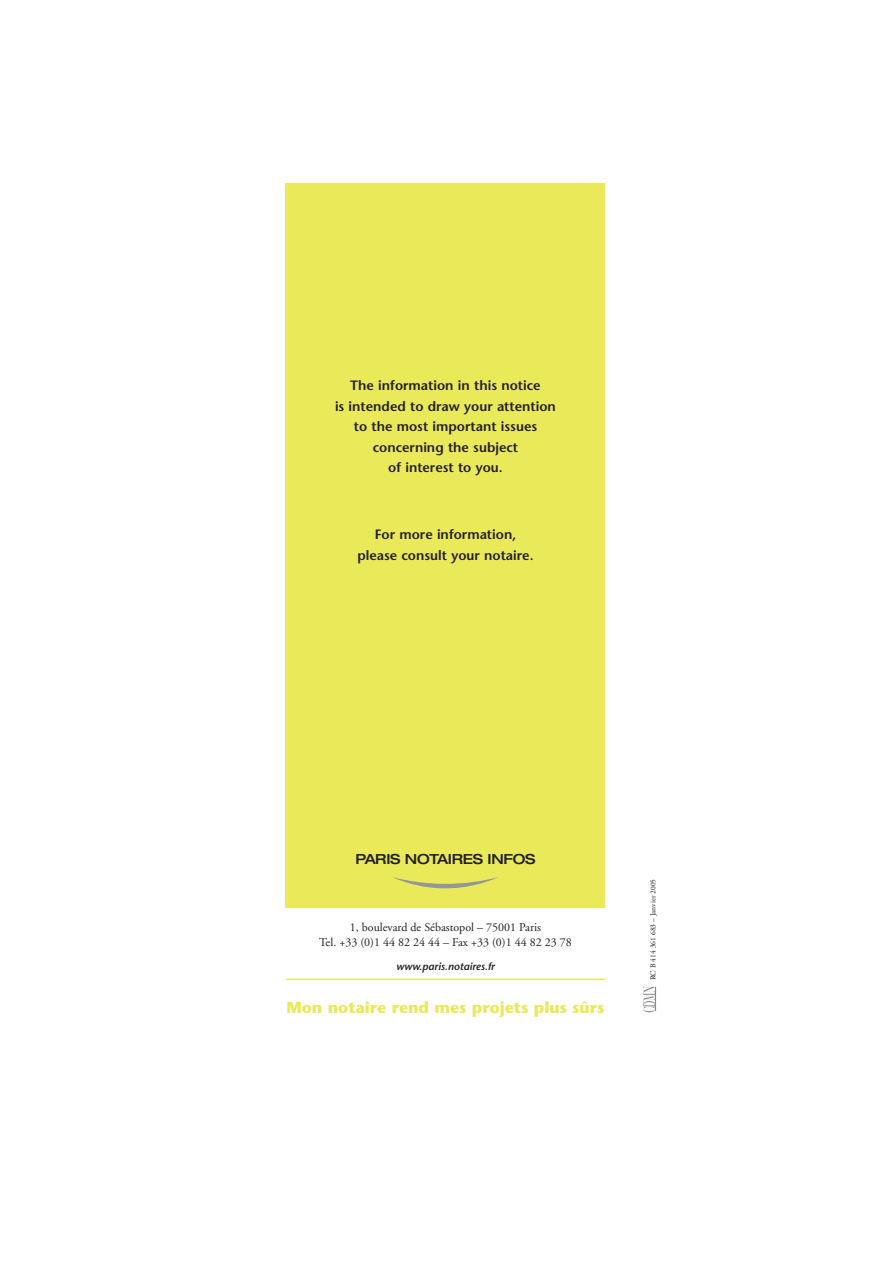
<style>
.page{position:relative;width:893px;height:1263px;background:#fff}
.page>*{position:absolute;margin:0;border:0;box-sizing:border-box;transform-origin:0 0}
.t1{font:700 15.9px "Stone Sans";letter-spacing:-.005em;color:#eae95a}
.t2{font:500 expanded 13.95px "Helvetica Neue";letter-spacing:-.02em;color:#231f20}
.t3{font:600 13.5px/20.5px "Stone Sans";color:#231f20;text-align:center}
.t4{font:12px/14.4px "Adobe Garamond";color:#231f20;text-align:center}
.t5{font:italic 600 10.5px "Stone Sans";color:#231f20}
.t6{font:7.5px "Adobe Garamond";color:#231f20}
</style>
<div class="page">
<div style="left:286px;top:183px;width:319px;height:724px;background:#eae95a"></div>
<hr style="left:286px;top:979px;width:319px;height:1px;background:#eae95a">
<svg style="left:393px;top:877px;width:105px;height:11px"></svg>
<svg style="left:643px;top:986px;width:13px;height:26px"></svg>
<p class="t3" style="left:335px;top:377px;width:222px">The information in this notice<br>is intended to draw your attention to the most important issues concerning the subject<br>of interest to you.</p>
<p class="t3" style="left:357px;top:525px;width:178px">For more information, please consult your notaire.</p>
<p class="t2" style="left:355px;top:854px;width:181px">PARIS NOTAIRES INFOS</p>
<p class="t4" style="left:319px;top:922px;width:254px">1, boulevard de Sébastopol – 75001 Paris<br>Tel. +33 (0)1 44 82 24 44 – Fax +33 (0)1 44 82 23 78</p>
<p class="t5" style="left:396px;top:962px;width:100px">www.paris.notaires.fr</p>
<p class="t1" style="left:286px;top:1002px;width:319px">Mon notaire rend mes projets plus sûrs</p>
<p class="t6" style="left:650px;top:980px;width:103px;rotate:-90deg">RC B 414 361 683 – Janvier 2005</p>
</div>
